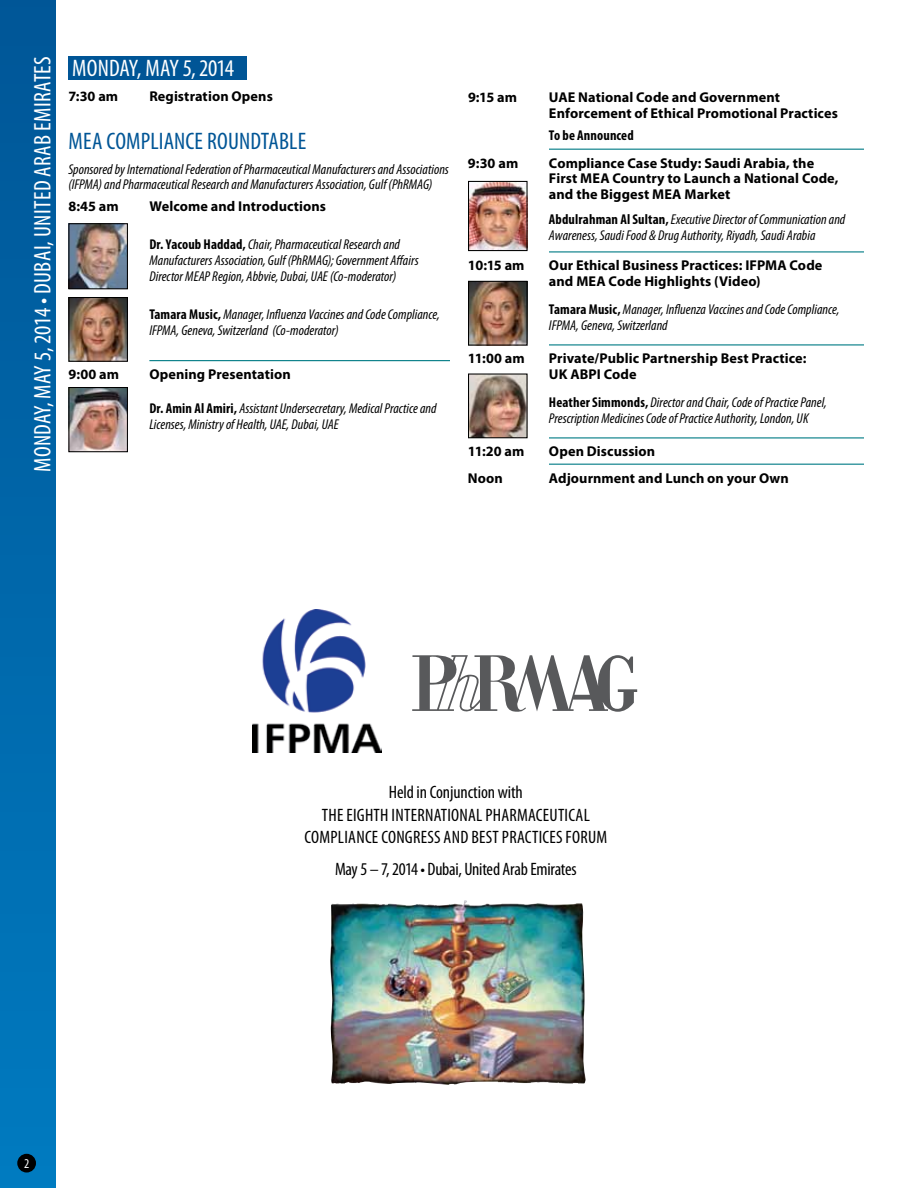
<style>
.page{position:relative;width:918px;height:1188px;background:#fff}
.page>*{position:absolute;margin:0;border:0;box-sizing:border-box;transform-origin:0 0}
.t1{font:condensed 24px "Myriad Pro";color:#fff}
.t2{font:condensed 24px "Myriad Pro";letter-spacing:.005em;color:#005596}
.t3{font:condensed 24px "Myriad Pro";letter-spacing:-.02em;color:#fff}
.t4{font:condensed 18px/31.5px "Myriad Pro";letter-spacing:-.005em;color:#000;text-align:right}
.t5{font:italic condensed 14.25px/15.8px "Myriad Pro";color:#000}
.t6{font:700 14.25px/15.8px "Myriad Pro";letter-spacing:.005em;color:#000}
.t7{font:700 condensed 14.25px "Myriad Pro";letter-spacing:.01em;color:#000}
.t8{font:condensed 13.5px "Myriad Pro";color:#fff}
.s1{font-weight:700;font-style:normal}
</style>
<div class="page">
<img style="left:330px;top:900px;width:256px;height:185px">
<div style="left:68px;top:56px;width:179px;height:24px;background:#005596"></div>
<hr style="left:149px;top:360px;width:301px;height:1px;background:#007b85">
<img style="left:70px;top:225px;width:56px;height:62px">
<div style="left:68px;top:223px;width:60px;height:66px;border:1px solid #000"></div>
<img style="left:70px;top:299px;width:56px;height:61px">
<div style="left:68px;top:297px;width:60px;height:65px;border:1px solid #000"></div>
<img style="left:70px;top:389px;width:56px;height:61px">
<div style="left:68px;top:387px;width:60px;height:65px;border:1px solid #000"></div>
<div style="left:0;top:0;width:56px;height:1188px;background:linear-gradient(to bottom,#005697,#007abf)"></div>
<div style="left:17px;top:1154px;width:19px;height:19px;background:#000;border-radius:50%"></div>
<hr style="left:549px;top:149px;width:315px;height:1px;background:#007b85">
<hr style="left:549px;top:251px;width:315px;height:1px;background:#007b85">
<hr style="left:549px;top:344px;width:315px;height:1px;background:#007b85">
<hr style="left:549px;top:437px;width:315px;height:1px;background:#007b85">
<hr style="left:549px;top:464px;width:315px;height:1px;background:#007b85">
<img style="left:470px;top:375px;width:56px;height:61px">
<div style="left:468px;top:373px;width:60px;height:65px;border:1px solid #000"></div>
<img style="left:470px;top:283px;width:56px;height:61px">
<div style="left:468px;top:281px;width:60px;height:65px;border:1px solid #000"></div>
<img style="left:252px;top:609px;width:130px;height:143px">
<svg style="left:412px;top:655px;width:225px;height:57px"></svg>
<img style="left:470px;top:183px;width:56px;height:66px">
<div style="left:468px;top:181px;width:60px;height:70px;border:1px solid #000"></div>
<h1 class="t1" style="left:28px;top:472px;width:416px;rotate:-90deg">MONDAY, MAY 5,2014• DUBAI, UNITED ARAB EMIRATES</h1>
<h1 class="t3" style="left:72px;top:54px;width:163px">MONDAY, MAY 5, 2014</h1>
<p class="t6" style="left:68px;top:88px;width:51px">7:30 am</p>
<p class="t6" style="left:149px;top:88px;width:125px">Registration Opens</p>
<h1 class="t2" style="left:69px;top:127px;width:239px">MEA COMPLIANCE ROUNDTABLE</h1>
<p class="t5" style="left:68px;top:161px;width:382px">Sponsored by International Federation of Pharmaceutical Manufacturers and Associations (IFPMA) and Pharmaceutical Research and Manufacturers Association, Gulf (PhRMAG)</p>
<p class="t6" style="left:68px;top:198px;width:52px">8:45 am</p>
<p class="t6" style="left:149px;top:198px;width:178px">Welcome and Introductions</p>
<p class="t5" style="left:149px;top:237px;width:271px"><span class="s1">Dr. Yacoub Haddad,</span> Chair, Pharmaceutical Research and<br>Manufacturers Association, Gulf (PhRMAG); Government Affairs<br>Director MEAP Region, Abbvie, Dubai, UAE (Co-moderator)</p>
<p class="t5" style="left:149px;top:306px;width:292px"><span class="s1">Tamara Music,</span> Manager, Influenza Vaccines and Code Compliance,<br>IFPMA, Geneva, Switzerland (Co-moderator)</p>
<p class="t6" style="left:68px;top:366px;width:52px">9:00 am</p>
<p class="t6" style="left:149px;top:366px;width:143px">Opening Presentation</p>
<p class="t5" style="left:149px;top:400px;width:289px"><span class="s1">Dr. Amin Al Amiri,</span> Assistant Undersecretary, Medical Practice and<br>Licenses, Ministry of Health, UAE, Dubai, UAE</p>
<p class="t6" style="left:468px;top:89px;width:51px">9:15 am</p>
<p class="t6" style="left:549px;top:89px;width:290px">UAE National Code and Government<br>Enforcement of Ethical Promotional Practices</p>
<p class="t7" style="left:549px;top:126px;width:86px">To be Announced</p>
<p class="t6" style="left:468px;top:155px;width:52px">9:30 am</p>
<p class="t6" style="left:549px;top:155px;width:291px">Compliance Case Study: Saudi Arabia, the<br>First MEA Country to Launch a National Code, and the Biggest MEA Market</p>
<p class="t5" style="left:549px;top:211px;width:298px"><span class="s1">Abdulrahman Al Sultan,</span> Executive Director of Communication and<br>Awareness, Saudi Food &amp; Drug Authority, Riyadh, Saudi Arabia</p>
<p class="t6" style="left:468px;top:257px;width:58px">10:15 am</p>
<p class="t6" style="left:549px;top:257px;width:275px">Our Ethical Business Practices: IFPMA Code and MEA Code Highlights (Video)</p>
<p class="t5" style="left:549px;top:301px;width:292px"><span class="s1">Tamara Music,</span> Manager, Influenza Vaccines and Code Compliance,<br>IFPMA, Geneva, Switzerland</p>
<p class="t6" style="left:468px;top:350px;width:58px">11:00 am</p>
<p class="t6" style="left:549px;top:350px;width:259px">Private/Public Partnership Best Practice:<br>UK ABPI Code</p>
<p class="t5" style="left:549px;top:394px;width:280px"><span class="s1">Heather Simmonds,</span> Director and Chair, Code of Practice Panel,<br>Prescription Medicines Code of Practice Authority, London, UK</p>
<p class="t6" style="left:468px;top:443px;width:58px">11:20 am</p>
<p class="t6" style="left:549px;top:443px;width:108px">Open Discussion</p>
<p class="t6" style="left:468px;top:470px;width:36px">Noon</p>
<p class="t6" style="left:549px;top:470px;width:241px">Adjournment and Lunch on your Own</p>
<p class="t8" style="left:24px;top:1155px;width:7px">2</p>
<p class="t4" style="left:389px;top:776px;width:136px">HELDIN CONJUNCTION WITH</p>
<p class="t4" style="left:322px;top:799px;width:39px">THE EIGHTH</p>
<p class="t4" style="left:392px;top:799px;width:12px">INTERNATIONAL</p>
<p class="t4" style="left:485px;top:799px;width:16px">PHARMACEUTICAL</p>
<p class="t4" style="left:304px;top:821px;width:15px">COMPLIANCE</p>
<p class="t4" style="left:381px;top:821px;width:15px">CONGRESSAND</p>
<p class="t4" style="left:471px;top:821px;width:45px">BEST PRACTICES</p>
<p class="t4" style="left:335px;top:821px;width:247px">FORUM<br>MAY5 – 7,2014• DUBAI, UNITED ARABEMIRATES</p>
</div>
